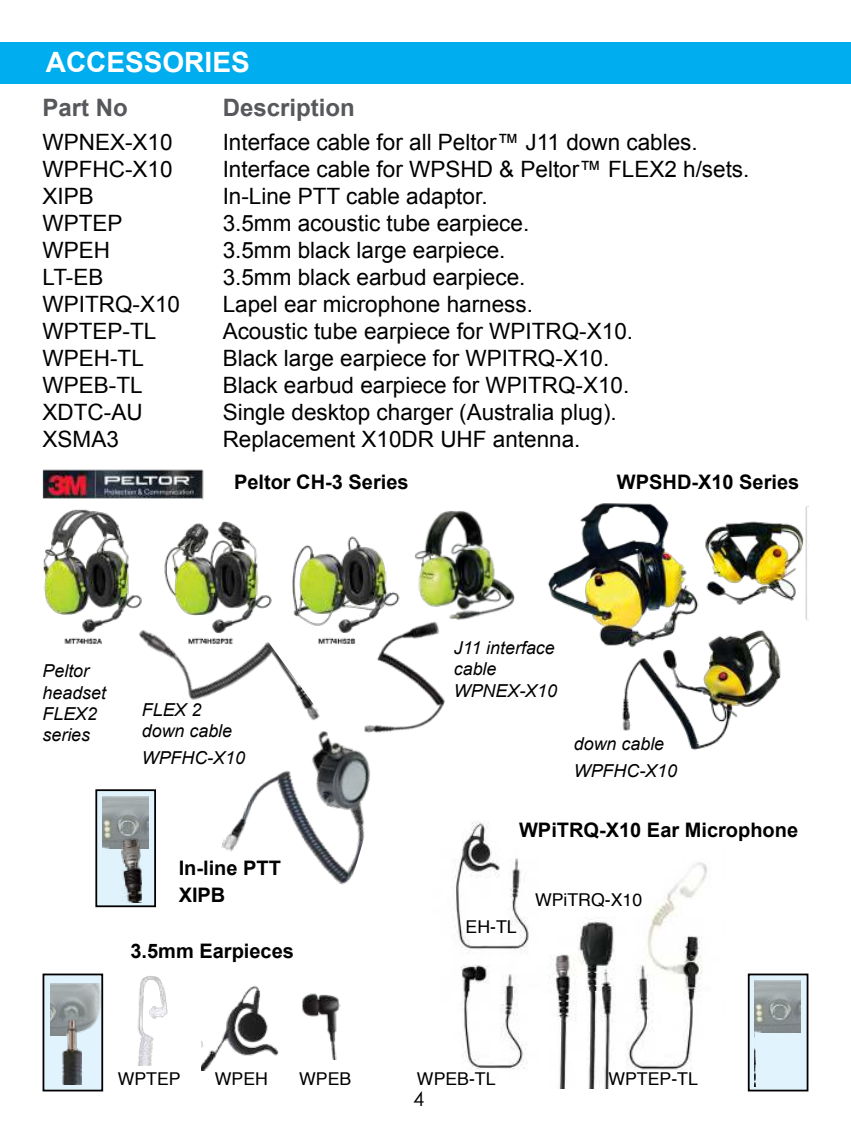
<style>
.page{position:relative;width:851px;height:1134px;background:#fff}
.page>*{position:absolute;margin:0;border:0;box-sizing:border-box;transform-origin:0 0}
.t1{font:700 28px "Arial";color:#fff}
.t2{font:700 24px "Arial";color:#57585b}
.t3{font:22.5px "Arial";color:#000}
.t4{font:700 20px/26.5px "Arial";color:#000}
.t5{font:20px "Century Gothic";color:#000}
.t6{font:italic 17.75px/21.5px "Arial";color:#000}
.t7{font:17.75px "Helvetica";color:#000}
</style>
<div class="page">
<img style="left:454px;top:821px;width:253px;height:268px">
<div style="left:0;top:43px;width:850px;height:41px;background:#00adef"></div>
<div style="left:43px;top:973px;width:60px;height:118px;background:#e1f3fc;border:2px solid #000"></div>
<img style="left:50px;top:982px;width:52px;height:53px">
<img style="left:62px;top:1020px;width:19px;height:65px">
<img style="left:221px;top:732px;width:150px;height:153px">
<img style="left:176px;top:662px;width:151px;height:120px">
<img style="left:43px;top:509px;width:357px;height:153px">
<img style="left:415px;top:510px;width:100px;height:105px">
<div style="left:747px;top:973px;width:61px;height:118px;background:#e1f3fc;border:2px solid #000"></div>
<img style="left:755px;top:980px;width:45px;height:53px">
<img style="left:754px;top:973px;width:1px;height:114px">
<img style="left:344px;top:605px;width:140px;height:152px">
<div style="left:95px;top:789px;width:61px;height:118px;background:#e1f3fc;border:2px solid #000"></div>
<img style="left:141px;top:796px;width:7px;height:52px">
<img style="left:102px;top:789px;width:39px;height:114px">
<img style="left:137px;top:976px;width:31px;height:89px">
<img style="left:201px;top:985px;width:78px;height:85px">
<img style="left:302px;top:993px;width:39px;height:67px">
<img style="left:547px;top:503px;width:261px;height:247px">
<img style="left:43px;top:469px;width:161px;height:31px">
<p class="t1" style="left:46px;top:51px;width:205px">ACCESSORIES</p>
<p class="t2" style="left:43px;top:99px;width:87px">Part No</p>
<p class="t2" style="left:223px;top:99px;width:134px">Description</p>
<p class="t3" style="left:43px;top:133px;width:132px">WPNEX-X10</p>
<p class="t3" style="left:223px;top:133px;width:476px">Interface cable for all Peltor™ J11 down cables.</p>
<p class="t3" style="left:43px;top:160px;width:132px">WPFHC-X10</p>
<p class="t3" style="left:223px;top:160px;width:528px">Interface cable for WPSHD &amp; Peltor™ FLEX2 h/sets.</p>
<p class="t3" style="left:43px;top:187px;width:53px">XIPB</p>
<p class="t3" style="left:223px;top:187px;width:266px">In-Line PTT cable adaptor.</p>
<p class="t3" style="left:43px;top:214px;width:82px">WPTEP</p>
<p class="t3" style="left:223px;top:214px;width:308px">3.5mm acoustic tube earpiece.</p>
<p class="t3" style="left:43px;top:241px;width:69px">WPEH</p>
<p class="t3" style="left:223px;top:241px;width:284px">3.5mm black large earpiece.</p>
<p class="t3" style="left:43px;top:268px;width:62px">LT-EB</p>
<p class="t3" style="left:223px;top:268px;width:304px">3.5mm black earbud earpiece.</p>
<p class="t3" style="left:43px;top:295px;width:139px">WPITRQ-X10</p>
<p class="t3" style="left:223px;top:295px;width:312px">Lapel ear microphone harness.</p>
<p class="t3" style="left:43px;top:322px;width:115px">WPTEP-TL</p>
<p class="t3" style="left:223px;top:322px;width:412px">Acoustic tube earpiece for WPITRQ-X10.</p>
<p class="t3" style="left:43px;top:349px;width:103px">WPEH-TL</p>
<p class="t3" style="left:223px;top:349px;width:388px">Black large earpiece for WPITRQ-X10.</p>
<p class="t3" style="left:43px;top:376px;width:102px">WPEB-TL</p>
<p class="t3" style="left:223px;top:376px;width:408px">Black earbud earpiece for WPITRQ-X10.</p>
<p class="t3" style="left:43px;top:403px;width:101px">XDTC-AU</p>
<p class="t3" style="left:223px;top:403px;width:395px">Single desktop charger (Australia plug).</p>
<p class="t3" style="left:43px;top:430px;width:78px">XSMA3</p>
<p class="t3" style="left:223px;top:430px;width:359px">Replacement X10DR UHF antenna.</p>
<p class="t4" style="left:234px;top:470px;width:176px">Peltor CH-3 Series</p>
<p class="t4" style="left:617px;top:470px;width:184px">WPSHD-X10 Series</p>
<p class="t6" style="left:43px;top:662px;width:65px">Peltor headset<br>FLEX2 series</p>
<p class="t6" style="left:142px;top:701px;width:92px">FLEX 2 down cable</p>
<p class="t6" style="left:142px;top:749px;width:105px">WPFHC-X10</p>
<p class="t4" style="left:179px;top:856px;width:104px">In-line PTT<br>XIPB</p>
<p class="t4" style="left:130px;top:939px;width:165px">3.5mm Earpieces</p>
<p class="t6" style="left:454px;top:638px;width:105px">J11 interface cable<br>WPNEX-X10</p>
<p class="t6" style="left:573px;top:732px;width:105px;line-height:26.5px">down cable<br>WPFHC-X10</p>
<p class="t4" style="left:519px;top:819px;width:280px">WPiTRQ-X10 Ear Microphone</p>
<p class="t7" style="left:465px;top:917px;width:53px">EH-TL</p>
<p class="t7" style="left:535px;top:890px;width:109px">WPiTRQ-X10</p>
<p class="t7" style="left:118px;top:1068px;width:64px">WPTEP</p>
<p class="t7" style="left:215px;top:1068px;width:55px">WPEH</p>
<p class="t7" style="left:608px;top:1068px;width:91px">WPTEP-TL</p>
<p class="t7" style="left:417px;top:1068px;width:80px">WPEB-TL</p>
<p class="t7" style="left:299px;top:1068px;width:54px">WPEB</p>
<p class="t5" style="left:413px;top:1091px;width:13px">4</p>
</div>
